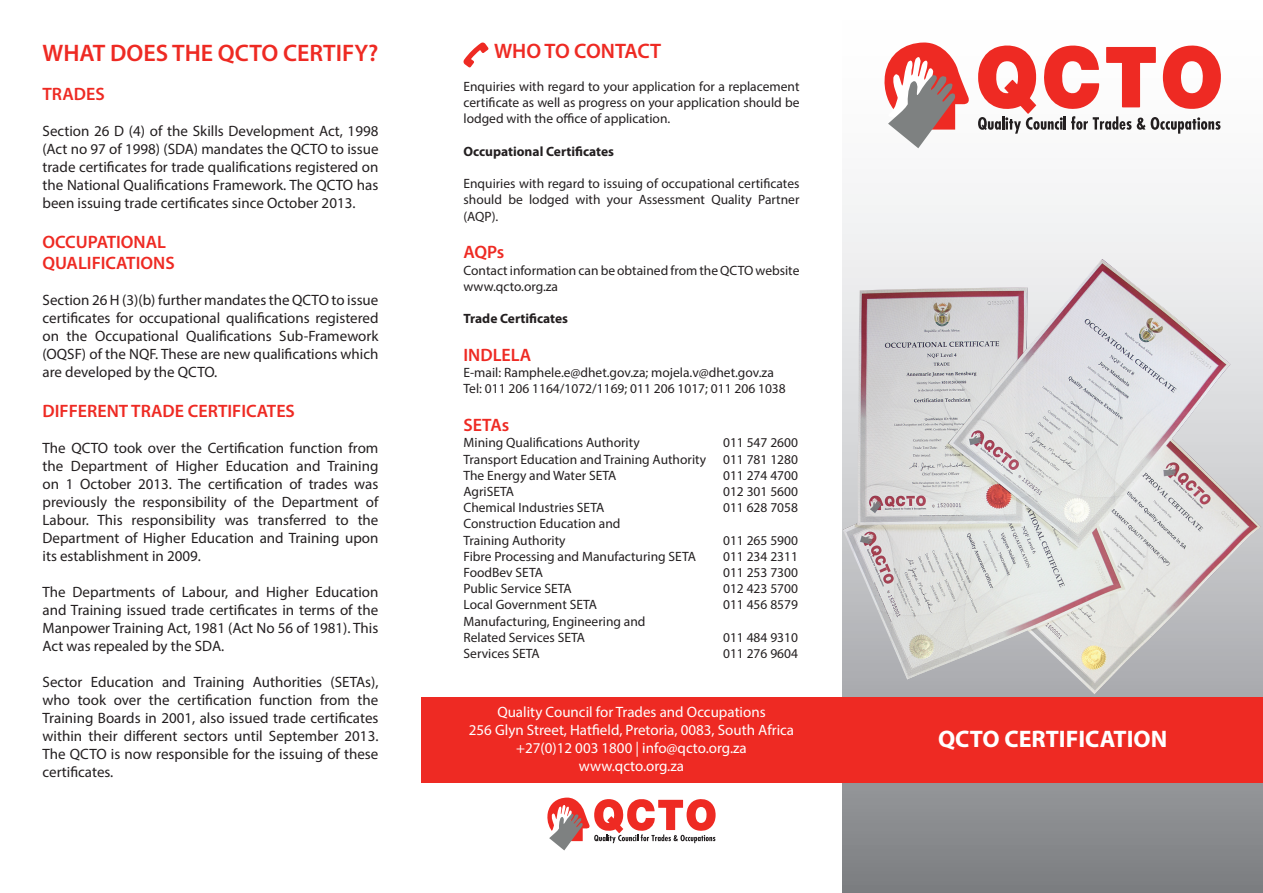
<style>
.page{position:relative;width:1263px;height:893px;background:#fff}
.page>*{position:absolute;margin:0;border:0;box-sizing:border-box;transform-origin:0 0}
.t1{font:600 24px "Myriad Pro";color:#ee2a23}
.t2{font:700 24px "Myriad Pro";color:#fff}
.t3{font:600 21px "Myriad Pro";color:#ee2a23}
.t4{font:600 18px/21.6px "Myriad Pro";color:#ee2a23}
.t5{font:15px/18px "Myriad Pro";color:#231f20;text-align:justify}
.t6{font:15px/18px "Myriad Pro";color:#fff;text-align:center}
.t7{font:13.5px/16.2px "Myriad Pro";color:#231f20}
.t8{font:700 13.5px "Myriad Pro";color:#231f20}
</style>
<div class="page">
<svg style="left:842px;top:148px;width:421px;height:745px"></svg>
<img style="left:843px;top:259px;width:418px;height:435px">
<div style="left:842px;top:697px;width:421px;height:85px;background:#ee2a23"></div>
<div style="left:421px;top:697px;width:421px;height:85px;background:#ee2a23"></div>
<svg style="left:884px;top:42px;width:85px;height:106px"></svg>
<svg style="left:978px;top:45px;width:243px;height:89px"></svg>
<svg style="left:547px;top:797px;width:169px;height:53px"></svg>
<svg style="left:463px;top:42px;width:26px;height:26px"></svg>
<h1 class="t1" style="left:43px;top:37px;width:337px">WHAT DOES THE QCTO CERTIFY?</h1>
<p class="t4" style="left:43px;top:83px;width:64px">TRADES</p>
<p class="t5" style="left:43px;top:122px;width:337px">Section 26 D (4) of the Skills Development Act, 1998 (Act no 97 of 1998) (SDA) mandates the QCTO to issue trade certificates for trade qualifications registered on the National Qualifications Framework. The QCTO has been issuing trade certificates since October 2013.</p>
<p class="t4" style="left:43px;top:230px;width:134px">OCCUPATIONAL<br>QUALIFICATIONS</p>
<p class="t5" style="left:43px;top:291px;width:337px">Section 26 H (3)(b) further mandates the QCTO to issue certificates for occupational qualifications registered on the Occupational Qualifications Sub-Framework (OQSF) of the NQF. These are new qualifications which are developed by the QCTO.</p>
<p class="t4" style="left:43px;top:400px;width:254px">DIFFERENT TRADE CERTIFICATES</p>
<p class="t5" style="left:43px;top:439px;width:337px">The QCTO took over the Certification function from the Department of Higher Education and Training on 1 October 2013. The certification of trades was previously the responsibility of the Department of Labour. This responsibility was transferred to the Department of Higher Education and Training upon its establishment in 2009.</p>
<p class="t5" style="left:43px;top:583px;width:337px">The Departments of Labour, and Higher Education and Training issued trade certificates in terms of the Manpower Training Act, 1981 (Act No 56 of 1981). This Act was repealed by the SDA.</p>
<p class="t5" style="left:43px;top:673px;width:337px">Sector Education and Training Authorities (SETAs), who took over the certification function from the Training Boards in 2001, also issued trade certificates within their different sectors until September 2013.<br>The QCTO is now responsible for the issuing of these certificates.</p>
<h2 class="t3" style="left:494px;top:38px;width:169px">WHO TO CONTACT</h2>
<p class="t7" style="left:463px;top:78px;width:337px;text-align:justify">Enquiries with regard to your application for a replacement certificate as well as progress on your application should be lodged with the office of application.</p>
<p class="t8" style="left:463px;top:142px;width:152px">Occupational Certificates</p>
<p class="t7" style="left:463px;top:175px;width:337px;text-align:justify">Enquiries with regard to issuing of occupational certificates should be lodged with your Assessment Quality Partner (AQP).</p>
<p class="t4" style="left:463px;top:241px;width:42px">AQPs</p>
<p class="t7" style="left:463px;top:262px;width:337px">Contact information can be obtained from the QCTO website www.qcto.org.za</p>
<p class="t8" style="left:463px;top:310px;width:106px">Trade Certificates</p>
<p class="t4" style="left:463px;top:344px;width:69px">INDLELA</p>
<p class="t7" style="left:463px;top:364px;width:324px">E-mail: Ramphele.e@dhet.gov.za; mojela.v@dhet.gov.za<br>Tel: 011 206 1164/1072/1169; 011 206 1017; 011 206 1038</p>
<p class="t4" style="left:463px;top:414px;width:47px">SETAs</p>
<p class="t7" style="left:463px;top:434px;width:178px">Mining Qualifications Authority</p>
<p class="t7" style="left:723px;top:434px;width:76px">011 547 2600</p>
<p class="t7" style="left:463px;top:451px;width:244px">Transport Education and Training Authority</p>
<p class="t7" style="left:723px;top:451px;width:76px">011 781 1280</p>
<p class="t7" style="left:463px;top:467px;width:155px">The Energy and Water SETA</p>
<p class="t7" style="left:723px;top:467px;width:76px">011 274 4700</p>
<p class="t7" style="left:463px;top:483px;width:52px">AgriSETA</p>
<p class="t7" style="left:723px;top:483px;width:76px">012 301 5600</p>
<p class="t7" style="left:463px;top:499px;width:142px">Chemical Industries SETA</p>
<p class="t7" style="left:723px;top:499px;width:76px">011 628 7058</p>
<p class="t7" style="left:463px;top:515px;width:159px">Construction Education and<br>Training Authority</p>
<p class="t7" style="left:723px;top:532px;width:76px">011 265 5900</p>
<p class="t7" style="left:463px;top:548px;width:234px">Fibre Processing and Manufacturing SETA</p>
<p class="t7" style="left:723px;top:548px;width:76px">011 234 2311</p>
<p class="t7" style="left:463px;top:564px;width:81px">FoodBev SETA</p>
<p class="t7" style="left:723px;top:564px;width:76px">011 253 7300</p>
<p class="t7" style="left:463px;top:580px;width:110px">Public Service SETA</p>
<p class="t7" style="left:723px;top:580px;width:76px">012 423 5700</p>
<p class="t7" style="left:463px;top:596px;width:135px">Local Government SETA</p>
<p class="t7" style="left:723px;top:596px;width:76px">011 456 8579</p>
<p class="t7" style="left:463px;top:613px;width:183px">Manufacturing, Engineering and<br>Related Services SETA</p>
<p class="t7" style="left:723px;top:629px;width:76px">011 484 9310</p>
<p class="t7" style="left:463px;top:645px;width:78px">Services SETA</p>
<p class="t7" style="left:723px;top:645px;width:76px">011 276 9604</p>
<p class="t6" style="left:469px;top:703px;width:327px">Quality Council for Trades and Occupations<br>256 Glyn Street, Hatfield, Pretoria, 0083, South Africa +27(0)12 003 1800 | info@qcto.org.za www.qcto.org.za</p>
<h1 class="t2" style="left:938px;top:723px;width:231px">QCTO CERTIFICATION</h1>
</div>
